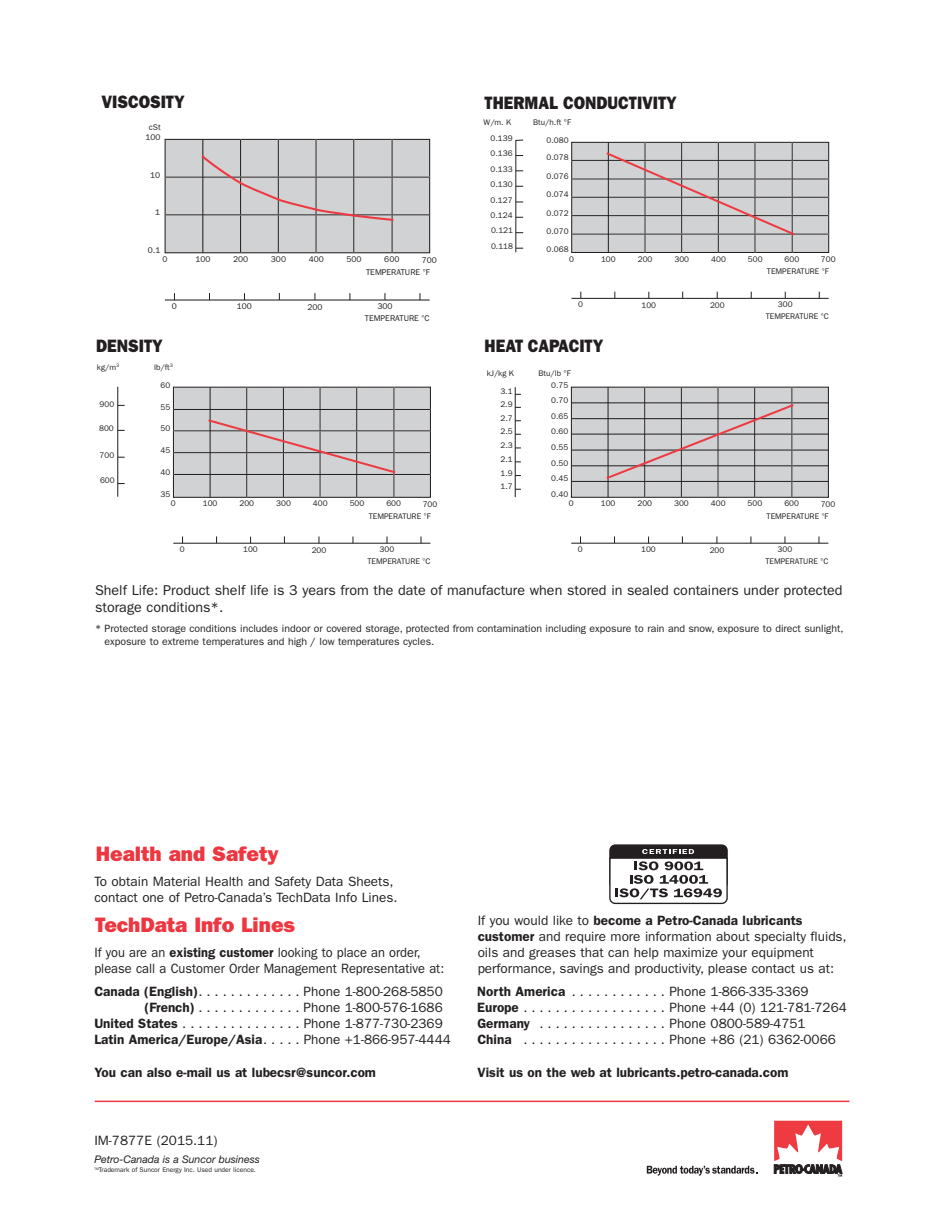
<style>
.page{position:relative;width:945px;height:1215px;background:#fff}
.page>*{position:absolute;margin:0;border:0;box-sizing:border-box;transform-origin:0 0}
.t1{font:800 21px "Franklin Gothic";color:#ee3640}
.t2{font:800 18px "Franklin Gothic";color:#231f20;scale:.9 1}
.t3{font:14.25px/17.1px "Franklin Gothic";color:#231f20}
.t4{font:13.5px/16.2px "Franklin Gothic";color:#231f20}
.t5{font:13.5px/16.2px "Franklin Gothic";color:#231f20;scale:.95 1}
.t6{font:600 13.5px "Franklin Gothic";color:#231f20}
.t7{font:10.5px/12.6px "Franklin Gothic";color:#231f20}
.t8{font:italic 10.5px "Helvetica Neue";color:#231f20}
.t9{font:8.4px/12.1px "Franklin Gothic";color:#231f20}
.t10{font:8.1px/11.7px "Franklin Gothic";color:#231f20}
.t11{font:6.75px "Franklin Gothic";color:#231f20}
.s1{font-weight:600}
</style>
<div class="page">
<hr style="left:173px;top:543px;width:257px;height:1px;background:#231f20">
<hr style="left:117px;top:387px;width:1px;height:110px;background:#231f20">
<svg style="left:172px;top:386px;width:259px;height:112px"></svg>
<hr style="left:571px;top:543px;width:257px;height:1px;background:#231f20">
<hr style="left:515px;top:387px;width:1px;height:110px;background:#231f20">
<svg style="left:570px;top:386px;width:259px;height:112px"></svg>
<hr style="left:572px;top:298px;width:257px;height:1px;background:#231f20">
<svg style="left:515px;top:139px;width:9px;height:114px"></svg>
<svg style="left:571px;top:141px;width:259px;height:112px"></svg>
<hr style="left:165px;top:299px;width:265px;height:2px;background:#231f20">
<svg style="left:164px;top:138px;width:267px;height:116px"></svg>
<hr style="left:95px;top:1101px;width:754px;height:1px;background:#ee3640">
<svg style="left:647px;top:1166px;width:110px;height:10px"></svg>
<svg style="left:774px;top:1121px;width:68px;height:56px"></svg>
<div style="left:610px;top:845px;width:117px;height:44px;background:#231f20;border-radius:5px"></div>
<div style="left:609px;top:844px;width:119px;height:46px;border:1px solid #231f20;border-radius:5px"></div>
<svg style="left:609px;top:849px;width:119px;height:56px"></svg>
<h2 class="t2" style="left:101px;top:96px;width:94px">VISCOSITY</h2>
<h2 class="t2" style="left:485px;top:96px;width:215px">THERMAL CONDUCTIVITY</h2>
<p class="t9" style="left:146px;top:122px;width:17px;line-height:9.9px;text-align:center">cSt<br>100</p>
<p class="t10" style="left:484px;top:117px;width:29px">W/m. K</p>
<p class="t10" style="left:533px;top:117px;width:39px">Btu/h.ft F</p>
<p class="t10" style="left:491px;top:133px;width:24px">0.139</p>
<p class="t10" style="left:547px;top:134px;width:24px">0.080</p>
<p class="t10" style="left:491px;top:148px;width:24px">0.136</p>
<p class="t10" style="left:547px;top:152px;width:24px">0.078</p>
<p class="t9" style="left:150px;top:169px;width:12px">10</p>
<p class="t10" style="left:491px;top:163px;width:24px">0.133</p>
<p class="t10" style="left:547px;top:171px;width:24px">0.076</p>
<p class="t10" style="left:491px;top:178px;width:24px">0.130</p>
<p class="t10" style="left:491px;top:194px;width:24px">0.127</p>
<p class="t10" style="left:547px;top:188px;width:24px">0.074</p>
<p class="t9" style="left:155px;top:206px;width:7px">1</p>
<p class="t9" style="left:148px;top:244px;width:14px">0.1</p>
<p class="t10" style="left:491px;top:207px;width:24px;line-height:15.5px;text-align:justify">0.124<br>0.121<br>0.118</p>
<p class="t10" style="left:547px;top:207px;width:24px">0.072</p>
<p class="t10" style="left:547px;top:226px;width:24px">0.070</p>
<p class="t10" style="left:547px;top:244px;width:24px">0.068</p>
<p class="t9" style="left:163px;top:253px;width:7px">0</p>
<p class="t9" style="left:195px;top:253px;width:17px">100</p>
<p class="t9" style="left:233px;top:253px;width:17px">200</p>
<p class="t9" style="left:271px;top:253px;width:17px">300</p>
<p class="t9" style="left:309px;top:253px;width:17px">400</p>
<p class="t9" style="left:347px;top:253px;width:17px">500</p>
<p class="t9" style="left:384px;top:253px;width:17px">600</p>
<p class="t9" style="left:366px;top:254px;width:72px;text-indent:56px">700<br>TEMPERATURE F</p>
<p class="t10" style="left:569px;top:253px;width:6px">0</p>
<p class="t10" style="left:601px;top:253px;width:16px">100</p>
<p class="t10" style="left:638px;top:253px;width:16px">200</p>
<p class="t10" style="left:675px;top:253px;width:16px">300</p>
<p class="t10" style="left:711px;top:253px;width:16px">400</p>
<p class="t10" style="left:748px;top:253px;width:16px">500</p>
<p class="t10" style="left:785px;top:253px;width:16px">600</p>
<p class="t10" style="left:767px;top:253px;width:70px;text-indent:54px">700<br>TEMPERATURE F</p>
<p class="t9" style="left:172px;top:300px;width:7px">0</p>
<p class="t9" style="left:237px;top:301px;width:17px">100</p>
<p class="t9" style="left:307px;top:301px;width:17px">200</p>
<p class="t9" style="left:365px;top:300px;width:66px;text-indent:13px">300<br>TEMPERATURE C</p>
<p class="t10" style="left:578px;top:298px;width:6px">0</p>
<p class="t10" style="left:641px;top:299px;width:16px">100</p>
<p class="t10" style="left:710px;top:299px;width:16px">200</p>
<p class="t10" style="left:766px;top:299px;width:65px;text-indent:12px">300<br>TEMPERATURE C</p>
<h2 class="t2" style="left:96px;top:339px;width:76px">DENSITY</h2>
<h2 class="t2" style="left:485px;top:339px;width:133px">HEAT CAPACITY</h2>
<p class="t10" style="left:97px;top:362px;width:24px">kg/m<sup>3</sup></p>
<p class="t10" style="left:154px;top:362px;width:20px">lb/ft<sup>3</sup></p>
<p class="t10" style="left:487px;top:368px;width:29px">kJ/kg K</p>
<p class="t10" style="left:538px;top:368px;width:34px">Btu/lb F</p>
<p class="t10" style="left:161px;top:380px;width:11px">60</p>
<p class="t10" style="left:500px;top:386px;width:14px">3.1</p>
<p class="t10" style="left:551px;top:379px;width:19px">0.75</p>
<p class="t10" style="left:100px;top:398px;width:16px">900</p>
<p class="t10" style="left:99px;top:422px;width:16px">800</p>
<p class="t10" style="left:100px;top:449px;width:16px">700</p>
<p class="t10" style="left:100px;top:475px;width:16px">600</p>
<p class="t10" style="left:161px;top:402px;width:11px">55</p>
<p class="t10" style="left:161px;top:423px;width:11px">50</p>
<p class="t10" style="left:161px;top:444px;width:11px">45</p>
<p class="t10" style="left:161px;top:466px;width:11px">40</p>
<p class="t10" style="left:500px;top:399px;width:14px">2.9</p>
<p class="t10" style="left:551px;top:395px;width:19px">0.70</p>
<p class="t10" style="left:501px;top:412px;width:14px">2.7</p>
<p class="t10" style="left:500px;top:439px;width:14px">2.3</p>
<p class="t10" style="left:500px;top:426px;width:14px">2.5</p>
<p class="t10" style="left:501px;top:452px;width:14px;line-height:13.6px">2.1<br>1.9</p>
<p class="t10" style="left:551px;top:410px;width:19px">0.65</p>
<p class="t10" style="left:551px;top:425px;width:19px">0.60</p>
<p class="t10" style="left:551px;top:442px;width:19px">0.55</p>
<p class="t10" style="left:551px;top:457px;width:19px">0.50</p>
<p class="t10" style="left:551px;top:473px;width:19px">0.45</p>
<p class="t10" style="left:500px;top:481px;width:14px">1.7</p>
<p class="t10" style="left:161px;top:489px;width:11px">35</p>
<p class="t10" style="left:551px;top:489px;width:19px">0.40</p>
<p class="t10" style="left:171px;top:498px;width:6px">0</p>
<p class="t10" style="left:203px;top:498px;width:16px">100</p>
<p class="t10" style="left:240px;top:498px;width:16px">200</p>
<p class="t10" style="left:276px;top:498px;width:16px">300</p>
<p class="t10" style="left:313px;top:498px;width:16px">400</p>
<p class="t10" style="left:350px;top:498px;width:16px">500</p>
<p class="t10" style="left:386px;top:498px;width:16px">600</p>
<p class="t10" style="left:369px;top:498px;width:70px;text-indent:54px">700<br>TEMPERATURE F</p>
<p class="t10" style="left:569px;top:498px;width:6px">0</p>
<p class="t10" style="left:601px;top:498px;width:16px">100</p>
<p class="t10" style="left:637px;top:498px;width:16px">200</p>
<p class="t10" style="left:674px;top:498px;width:16px">300</p>
<p class="t10" style="left:711px;top:498px;width:16px">400</p>
<p class="t10" style="left:748px;top:498px;width:16px">500</p>
<p class="t10" style="left:784px;top:498px;width:16px">600</p>
<p class="t10" style="left:767px;top:498px;width:70px;text-indent:54px">700<br>TEMPERATURE F</p>
<p class="t10" style="left:180px;top:543px;width:6px">0</p>
<p class="t10" style="left:243px;top:544px;width:16px">100</p>
<p class="t10" style="left:312px;top:544px;width:16px">200</p>
<p class="t10" style="left:367px;top:543px;width:65px;text-indent:12px">300<br>TEMPERATURE C</p>
<p class="t10" style="left:578px;top:543px;width:6px">0</p>
<p class="t10" style="left:641px;top:544px;width:16px">100</p>
<p class="t10" style="left:710px;top:544px;width:16px">200</p>
<p class="t10" style="left:765px;top:543px;width:65px;text-indent:12px">300<br>TEMPERATURE C</p>
<p class="t3" style="left:95px;top:583px;width:749px">Shelf Life: Product shelf life is 3 years from the date of manufacture when stored in sealed containers under protected storage conditions*.</p>
<p class="t7" style="left:105px;top:623px;width:741px;text-indent:-9px">* Protected storage conditions includes indoor or covered storage, protected from contamination including exposure to rain and snow, exposure to direct sunlight, exposure to extreme temperatures and high / low temperatures cycles.</p>
<h1 class="t1" style="left:96px;top:846px;width:185px">Health and Safety</h1>
<p class="t4" style="left:94px;top:874px;width:305px">To obtain Material Health and Safety Data Sheets, contact one of Petro-Canada’s TechData Info Lines.</p>
<h1 class="t1" style="left:95px;top:917px;width:201px">TechData Info Lines</h1>
<p class="t4" style="left:478px;top:913px;width:371px">If you would like to <span class="s1">become a Petro-Canada lubricants customer</span> and require more information about specialty fluids, oils and greases that can help maximize your equipment performance, savings and productivity, please contact us at:</p>
<p class="t5" style="left:94px;top:945px;width:370px">If you are an <span class="s1">existing customer</span> looking to place an order, please call a Customer Order Management Representative at:</p>
<p class="t4" style="left:94px;top:984px;width:350px"><span class="s1">Canada (English)</span>. . . . . . . . . . . . . Phone 1-800-268-5850</p>
<p class="t4" style="left:477px;top:984px;width:333px"><span class="s1">North America</span> . . . . . . . . . . . . Phone 1-866-335-3369</p>
<p class="t4" style="left:144px;top:1000px;width:300px"><span class="s1">(French)</span> . . . . . . . . . . . . . Phone 1-800-576-1686</p>
<p class="t4" style="left:477px;top:1000px;width:371px"><span class="s1">Europe</span> . . . . . . . . . . . . . . . . . . Phone +44 (0) 121-781-7264</p>
<p class="t4" style="left:94px;top:1016px;width:350px"><span class="s1">United States</span> . . . . . . . . . . . . . . . Phone 1-877-730-2369</p>
<p class="t4" style="left:477px;top:1016px;width:330px"><span class="s1">Germany</span> . . . . . . . . . . . . . . . . Phone 0800-589-4751</p>
<p class="t4" style="left:94px;top:1033px;width:358px"><span class="s1">Latin America/Europe/Asia</span>. . . . . Phone +1-866-957-4444</p>
<p class="t4" style="left:477px;top:1033px;width:360px"><span class="s1">China</span> . . . . . . . . . . . . . . . . . . Phone +86 (21) 6362-0066</p>
<p class="t6" style="left:94px;top:1067px;width:283px">You can also e-mail us at lubecsr@suncor.com</p>
<p class="t6" style="left:477px;top:1067px;width:313px">Visit us on the web at lubricants.petro-canada.com</p>
<p class="t4" style="left:94px;top:1133px;width:125px">IM-7877E (2015.11)</p>
<p class="t8" style="left:94px;top:1150px;width:167px">Petro-Canada is a Suncor business</p>
<p class="t11" style="left:94px;top:1167px;width:163px"><sup>TM</sup>Trademark of Suncor Energy Inc. Used under licence.</p>
</div>
